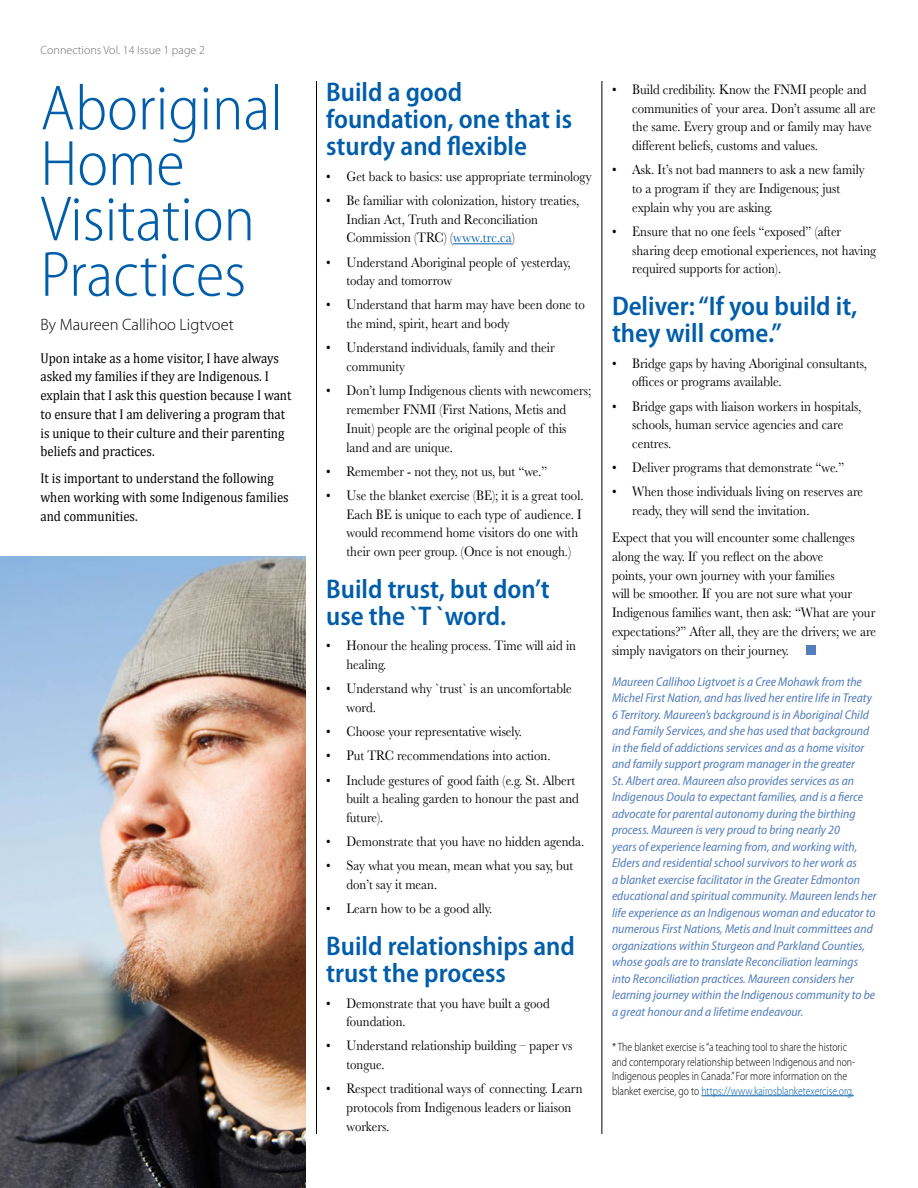
<style>
.page{position:relative;width:918px;height:1188px;background:#fff}
.page>*{position:absolute;margin:0;border:0;box-sizing:border-box;transform-origin:0 0}
.t1{font:300 semi-condensed 64.5px/55.5px "Myriad Pro";color:#005daa}
.t2{font:600 semi-condensed 27px/27px "Myriad Pro";color:#005daa}
.t3{font:300 16.5px "Myriad Pro";color:#000}
.t4{font:14.25px/18.8px "Baskerville";color:#000;scale:.9 1}
.t5{font:14.25px/18.8px "Cambria";color:#000;scale:.9 1}
.t6{font:italic semi-condensed 12.75px/16.5px "Myriad Pro";color:#547dbd}
.t7{font:300 semi-condensed 12px/14.4px "Myriad Pro";color:#000;scale:.9 1}
.t8{font:300 12px "Myriad Pro";color:#6d6e71}
.s1{color:#005daa}
</style>
<div class="page">
<hr style="left:316px;top:81px;width:1px;height:1053px;background:#000">
<hr style="left:602px;top:81px;width:1px;height:1053px;background:#000">
<hr style="left:453px;top:243px;width:59px;height:1px;background:#005daa">
<hr style="left:701px;top:1095px;width:153px;height:1px;background:#005daa">
<div style="left:806px;top:645px;width:10px;height:9px;background:#547dbd"></div>
<img style="left:0;top:556px;width:306px;height:632px">
<p class="t8" style="left:40px;top:44px;width:166px">Connections Vol. 14 Issue 1 page 2</p>
<h1 class="t1" style="left:40px;top:82px;width:244px">Aboriginal<br>Home<br>Visitation<br>Practices</h1>
<p class="t3" style="left:40px;top:316px;width:195px">By Maureen Callihoo Ligtvoet</p>
<p class="t5" style="left:40px;top:348px;width:280px">Upon intake as a home visitor, I have always asked my families if they are Indigenous. I explain that I ask this question because I want to ensure that I am delivering a program that is unique to their culture and their parenting beliefs and practices.</p>
<p class="t5" style="left:40px;top:469px;width:277px">It is important to understand the following when working with some Indigenous families and communities.</p>
<h2 class="t2" style="left:326px;top:79px;width:247px">Build a good foundation, one that is sturdy and flexible</h2>
<p class="t4" style="left:326px;top:167px;width:296px">• Get back to basics: use appropriate terminology</p>
<p class="t4" style="left:347px;top:191px;width:260px;text-indent:-20px">• Be familiar with colonization, history treaties,<br>Indian Act, Truth and Reconciliation<br>Commission (TRC) (<span class="s1">www.trc.ca</span>)</p>
<p class="t4" style="left:347px;top:253px;width:250px;text-indent:-20px">• Understand Aboriginal people of yesterday, today and tomorrow</p>
<p class="t4" style="left:347px;top:296px;width:266px;text-indent:-20px">• Understand that harm may have been done to the mind, spirit, heart and body</p>
<p class="t4" style="left:347px;top:339px;width:233px;text-indent:-20px">• Understand individuals, family and their community</p>
<p class="t4" style="left:347px;top:382px;width:273px;text-indent:-20px">• Don’t lump Indigenous clients with newcomers; remember FNMI (First Nations, Metis and Inuit) people are the original people of this land and are unique.</p>
<p class="t4" style="left:326px;top:462px;width:247px">• Remember - not they, not us, but “we.”</p>
<p class="t4" style="left:347px;top:486px;width:265px;text-indent:-20px">• Use the blanket exercise (BE); it is a great tool.<br>Each BE is unique to each type of audience. I would recommend home visitors do one with their own peer group. (Once is not enough.)</p>
<h2 class="t2" style="left:326px;top:576px;width:225px">Build trust, but don’t use the `T `word.</h2>
<p class="t4" style="left:347px;top:637px;width:257px;text-indent:-20px">• Honour the healing process. Time will aid in healing.</p>
<p class="t4" style="left:347px;top:680px;width:252px;text-indent:-20px">• Understand why `trust` is an uncomfortable word.</p>
<p class="t4" style="left:326px;top:722px;width:219px">• Choose your representative wisely.</p>
<p class="t4" style="left:326px;top:747px;width:251px">• Put TRC recommendations into action.</p>
<p class="t4" style="left:347px;top:771px;width:260px;text-indent:-20px">• Include gestures of good faith (e.g. St. Albert built a healing garden to honour the past and future).</p>
<p class="t4" style="left:326px;top:832px;width:288px">• Demonstrate that you have no hidden agenda.</p>
<p class="t4" style="left:347px;top:857px;width:253px;text-indent:-20px">• Say what you mean, mean what you say, but don’t say it mean.</p>
<p class="t4" style="left:326px;top:899px;width:186px">• Learn how to be a good ally.</p>
<h2 class="t2" style="left:326px;top:933px;width:250px">Build relationships and trust the process</h2>
<p class="t4" style="left:347px;top:994px;width:227px;text-indent:-20px">• Demonstrate that you have built a good foundation.</p>
<p class="t4" style="left:347px;top:1037px;width:253px;text-indent:-20px">• Understand relationship building – paper vs tongue.</p>
<p class="t4" style="left:347px;top:1080px;width:264px;text-indent:-20px">• Respect traditional ways of connecting. Learn protocols from Indigenous leaders or liaison workers.</p>
<p class="t4" style="left:632px;top:80px;width:272px;text-indent:-20px">• Build credibility. Know the FNMI people and communities of your area. Don’t assume all are the same. Every group and or family may have different beliefs, customs and values.</p>
<p class="t4" style="left:632px;top:160px;width:260px;text-indent:-20px">• Ask. It’s not bad manners to ask a new family to a program if they are Indigenous; just explain why you are asking.</p>
<p class="t4" style="left:632px;top:222px;width:273px;text-indent:-20px">• Ensure that no one feels “exposed” (after sharing deep emotional experiences, not having required supports for action).</p>
<h2 class="t2" style="left:612px;top:293px;width:247px">Deliver: “If you build it, they will come.”</h2>
<p class="t4" style="left:632px;top:354px;width:262px;text-indent:-20px">• Bridge gaps by having Aboriginal consultants, offices or programs available.</p>
<p class="t4" style="left:632px;top:397px;width:256px;text-indent:-20px">• Bridge gaps with liaison workers in hospitals, schools, human service agencies and care centres.</p>
<p class="t4" style="left:612px;top:458px;width:260px">• Deliver programs that demonstrate “we.”</p>
<p class="t4" style="left:632px;top:483px;width:258px;text-indent:-20px">• When those individuals living on reserves are ready, they will send the invitation.</p>
<p class="t4" style="left:612px;top:528px;width:295px">Expect that you will encounter some challenges along the way. If you reflect on the above<br>points, your own journey with your families<br>will be smoother. If you are not sure what your Indigenous families want, then ask: “What are your expectations?” After all, they are the drivers; we are simply navigators on their journey.</p>
<p class="t6" style="left:612px;top:674px;width:266px">Maureen Callihoo Ligtvoet is a Cree Mohawk from the Michel First Nation, and has lived her entire life in Treaty 6 Territory. Maureen’s background is in Aboriginal Child and Family Services, and she has used that background in the field of addictions services and as a home visitor and family support program manager in the greater<br>St. Albert area. Maureen also provides services as an Indigenous Doula to expectant families, and is a fierce advocate for parental autonomy during the birthing process. Maureen is very proud to bring nearly 20<br>years of experience learning from, and working with, Elders and residential school survivors to her work as<br>a blanket exercise facilitator in the Greater Edmonton educational and spiritual community. Maureen lends her life experience as an Indigenous woman and educator to numerous First Nations, Metis and Inuit committees and organizations within Sturgeon and Parkland Counties, whose goals are to translate Reconciliation learnings into Reconciliation practices. Maureen considers her learning journey within the Indigenous community to be a great honour and a lifetime endeavour.</p>
<p class="t7" style="left:612px;top:1040px;width:272px">* The blanket exercise is “a teaching tool to share the historic and contemporary relationship between Indigenous and non-Indigenous peoples in Canada.” For more information on the blanket exercise, go to <span class="s1">https://www.kairosblanketexercise.org.</span></p>
</div>
